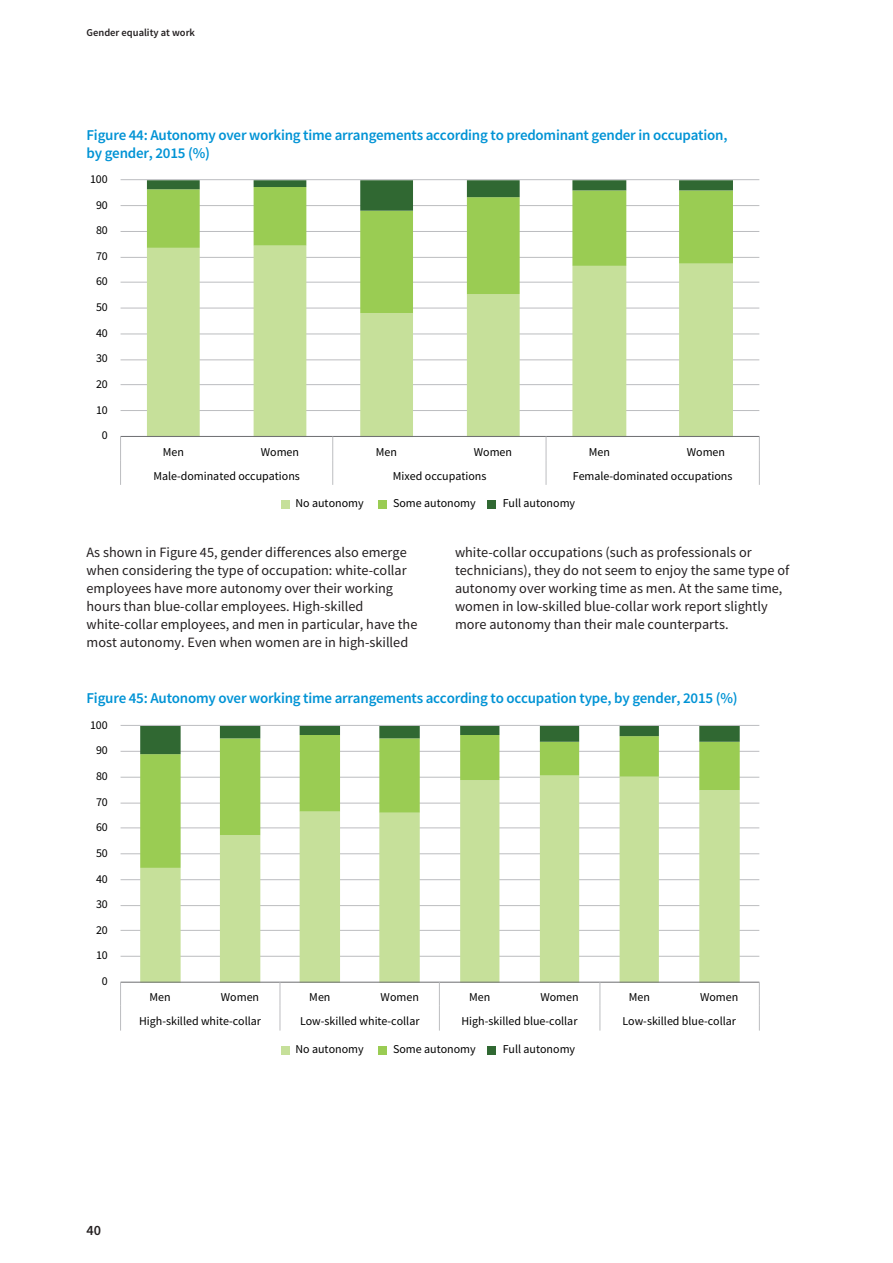
<style>
.page{position:relative;width:893px;height:1263px;background:#fff}
.page>*{position:absolute;margin:0;border:0;box-sizing:border-box;transform-origin:0 0}
.t1{font:600 15px/18px "Source Sans Pro";letter-spacing:-.015em;color:#0093d5}
.t2{font:14.25px/18px "Source Sans Pro";color:#231f20}
.t3{font:600 14.25px "Source Sans Pro";color:#231f20}
.t4{font:12px "Source Sans Pro";color:#000001}
.t5{font:600 10.5px "Source Sans Pro";color:#231f20}
</style>
<div class="page">
<hr style="left:121px;top:179px;width:638px;height:1px;background:#bcbdc0">
<hr style="left:121px;top:205px;width:638px;height:1px;background:#bcbdc0">
<hr style="left:121px;top:231px;width:638px;height:1px;background:#bcbdc0">
<hr style="left:121px;top:257px;width:638px;height:1px;background:#bcbdc0">
<hr style="left:121px;top:282px;width:638px;height:1px;background:#bcbdc0">
<hr style="left:121px;top:308px;width:638px;height:1px;background:#bcbdc0">
<hr style="left:121px;top:334px;width:638px;height:1px;background:#bcbdc0">
<hr style="left:121px;top:359px;width:638px;height:1px;background:#bcbdc0">
<hr style="left:121px;top:384px;width:638px;height:1px;background:#bcbdc0">
<hr style="left:121px;top:410px;width:638px;height:1px;background:#bcbdc0">
<svg style="left:147px;top:313px;width:586px;height:123px;fill:#c6e09a"></svg>
<svg style="left:147px;top:211px;width:586px;height:102px"></svg>
<svg style="left:147px;top:180px;width:586px;height:31px"></svg>
<hr style="left:121px;top:436px;width:638px;height:1px;background:#6c6d70">
<svg style="left:759px;top:436px;width:1px;height:49px"></svg>
<svg style="left:546px;top:436px;width:1px;height:49px"></svg>
<svg style="left:332px;top:436px;width:1px;height:49px"></svg>
<svg style="left:120px;top:436px;width:1px;height:49px"></svg>
<div style="left:281px;top:500px;width:8px;height:9px;background:#c6e09a"></div>
<div style="left:378px;top:500px;width:9px;height:9px;background:#9acc53"></div>
<div style="left:487px;top:500px;width:9px;height:9px;background:#306832"></div>
<hr style="left:121px;top:725px;width:638px;height:1px;background:#bcbdc0">
<hr style="left:121px;top:751px;width:638px;height:1px;background:#bcbdc0">
<hr style="left:121px;top:777px;width:638px;height:1px;background:#bcbdc0">
<hr style="left:121px;top:803px;width:638px;height:1px;background:#bcbdc0">
<hr style="left:121px;top:827px;width:638px;height:1px;background:#bcbdc0">
<hr style="left:121px;top:853px;width:638px;height:1px;background:#bcbdc0">
<hr style="left:121px;top:879px;width:638px;height:1px;background:#bcbdc0">
<hr style="left:121px;top:905px;width:638px;height:1px;background:#bcbdc0">
<hr style="left:121px;top:930px;width:638px;height:1px;background:#bcbdc0">
<hr style="left:121px;top:956px;width:638px;height:1px;background:#bcbdc0">
<svg style="left:140px;top:868px;width:600px;height:114px;fill:#c6e09a"></svg>
<svg style="left:140px;top:754px;width:600px;height:114px"></svg>
<svg style="left:140px;top:726px;width:600px;height:28px"></svg>
<hr style="left:121px;top:982px;width:638px;height:1px;background:#6c6d70">
<svg style="left:759px;top:982px;width:1px;height:48px"></svg>
<svg style="left:600px;top:982px;width:1px;height:48px"></svg>
<svg style="left:439px;top:982px;width:1px;height:48px"></svg>
<svg style="left:280px;top:982px;width:1px;height:48px"></svg>
<svg style="left:120px;top:982px;width:1px;height:48px"></svg>
<div style="left:281px;top:1046px;width:8px;height:8px;background:#c6e09a"></div>
<div style="left:378px;top:1046px;width:9px;height:8px;background:#9acc53"></div>
<div style="left:487px;top:1046px;width:9px;height:8px;background:#306832"></div>
<p class="t5" style="left:87px;top:28px;width:110px">Gender equality at work</p>
<p class="t1" style="left:87px;top:128px;width:642px">Figure 44: Autonomy over working time arrangements according to predominant gender in occupation, by gender, 2015 (%)</p>
<p class="t4" style="left:90px;top:174px;width:19px">100</p>
<p class="t4" style="left:96px;top:200px;width:13px">90</p>
<p class="t4" style="left:96px;top:226px;width:13px">80</p>
<p class="t4" style="left:96px;top:251px;width:13px">70</p>
<p class="t4" style="left:96px;top:277px;width:13px">60</p>
<p class="t4" style="left:96px;top:303px;width:13px">50</p>
<p class="t4" style="left:96px;top:328px;width:13px">40</p>
<p class="t4" style="left:96px;top:354px;width:13px">30</p>
<p class="t4" style="left:96px;top:380px;width:13px">20</p>
<p class="t4" style="left:96px;top:405px;width:13px">10</p>
<p class="t4" style="left:102px;top:431px;width:7px">0</p>
<p class="t4" style="left:163px;top:447px;width:23px">Men</p>
<p class="t4" style="left:261px;top:447px;width:40px">Women</p>
<p class="t4" style="left:376px;top:447px;width:23px">Men</p>
<p class="t4" style="left:474px;top:447px;width:40px">Women</p>
<p class="t4" style="left:589px;top:447px;width:23px">Men</p>
<p class="t4" style="left:687px;top:447px;width:40px">Women</p>
<p class="t4" style="left:153px;top:471px;width:148px">Male-dominated occupations</p>
<p class="t4" style="left:393px;top:471px;width:95px">Mixed occupations</p>
<p class="t4" style="left:573px;top:471px;width:161px">Female-dominated occupations</p>
<p class="t4" style="left:295px;top:499px;width:70px">No autonomy</p>
<p class="t4" style="left:393px;top:499px;width:84px">Some autonomy</p>
<p class="t4" style="left:503px;top:499px;width:74px">Full autonomy</p>
<p class="t2" style="left:87px;top:545px;width:332px">As shown in Figure 45, gender differences also emerge when considering the type of occupation: white-collar employees have more autonomy over their working hours than blue-collar employees. High-skilled white-collar employees, and men in particular, have the most autonomy. Even when women are in high-skilled</p>
<p class="t2" style="left:455px;top:545px;width:336px">white-collar occupations (such as professionals or technicians), they do not seem to enjoy the same type of autonomy over working time as men. At the same time, women in low-skilled blue-collar work report slightly more autonomy than their male counterparts.</p>
<p class="t1" style="left:87px;top:691px;width:652px">Figure 45: Autonomy over working time arrangements according to occupation type, by gender, 2015 (%)</p>
<p class="t4" style="left:90px;top:720px;width:19px">100</p>
<p class="t4" style="left:96px;top:746px;width:13px">90</p>
<p class="t4" style="left:96px;top:771px;width:13px">80</p>
<p class="t4" style="left:96px;top:797px;width:13px">70</p>
<p class="t4" style="left:96px;top:823px;width:13px">60</p>
<p class="t4" style="left:96px;top:848px;width:13px">50</p>
<p class="t4" style="left:96px;top:874px;width:13px">40</p>
<p class="t4" style="left:96px;top:900px;width:13px">30</p>
<p class="t4" style="left:96px;top:925px;width:13px">20</p>
<p class="t4" style="left:96px;top:951px;width:13px">10</p>
<p class="t4" style="left:102px;top:976px;width:7px">0</p>
<p class="t4" style="left:150px;top:993px;width:23px">Men</p>
<p class="t4" style="left:221px;top:993px;width:40px">Women</p>
<p class="t4" style="left:309px;top:993px;width:23px">Men</p>
<p class="t4" style="left:381px;top:993px;width:40px">Women</p>
<p class="t4" style="left:469px;top:993px;width:23px">Men</p>
<p class="t4" style="left:540px;top:993px;width:40px">Women</p>
<p class="t4" style="left:629px;top:993px;width:23px">Men</p>
<p class="t4" style="left:700px;top:993px;width:40px">Women</p>
<p class="t4" style="left:139px;top:1017px;width:123px">High-skilled white-collar</p>
<p class="t4" style="left:300px;top:1017px;width:121px">Low-skilled white-collar</p>
<p class="t4" style="left:461px;top:1017px;width:117px">High-skilled blue-collar</p>
<p class="t4" style="left:622px;top:1017px;width:115px">Low-skilled blue-collar</p>
<p class="t4" style="left:295px;top:1044px;width:70px">No autonomy</p>
<p class="t4" style="left:393px;top:1044px;width:84px">Some autonomy</p>
<p class="t4" style="left:503px;top:1044px;width:74px">Full autonomy</p>
<p class="t3" style="left:87px;top:1225px;width:16px">40</p>
</div>
